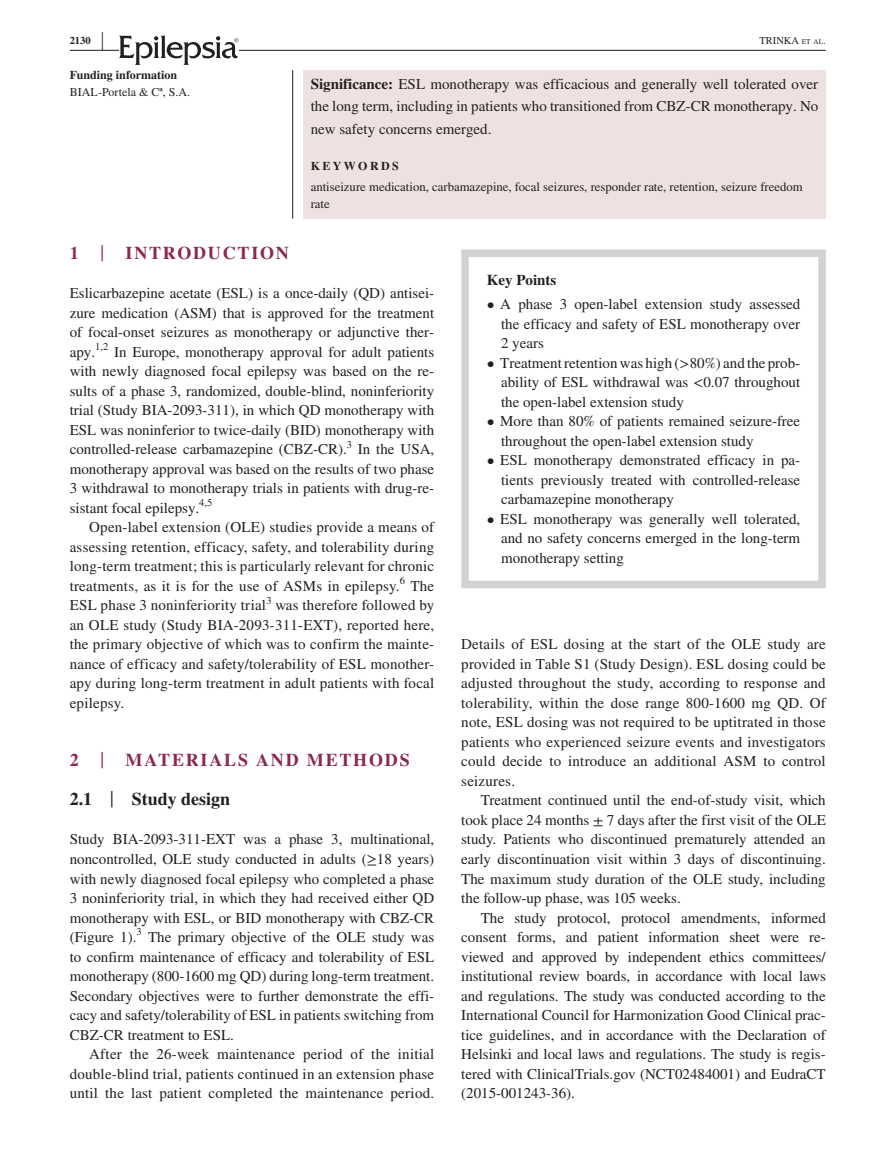
<style>
.page{position:relative;width:893px;height:1174px;background:#fff}
.page>*{position:absolute;margin:0;border:0;box-sizing:border-box;transform-origin:0 0}
.t1{font:700 25.95px "STIX";color:#231f20;scale:.36 1}
.t2{font:700 18px/39px "STIX";letter-spacing:.1em;color:#8c284e}
.t3{font:15px/19.5px "STIX";color:#231f20;text-align:justify}
.t4{font:700 15px "STIX";color:#231f20}
.t5{font:12.75px/17.2px "STIX";color:#231f20}
.t6{font:12px "STIX";color:#231f20}
.t7{font:700 12px "STIX";color:#231f20}
.t8{font:700 12px "STIX";letter-spacing:.2em;color:#231f20}
.t9{font:10.5px "STIX";color:#231f20}
.t10{font:10.5px "STIX";color:#231f20}
.t11{font:700 10.5px "STIX";color:#231f20}
.s1{font-size:7.35px}
.s2{font-weight:700}
.s3{font-weight:400;font-size:23.7px}
.s4{color:#231f20}
.s5{font-weight:400;font-size:23.7px;color:#231f20}
</style>
<div class="page">
<hr style="left:70px;top:50px;width:756px;height:1px;background:#231f20">
<svg style="left:119px;top:35px;width:120px;height:30px"></svg>
<div style="left:303px;top:70px;width:523px;height:149px;background:#eee1e1"></div>
<hr style="left:292px;top:70px;width:1px;height:149px;background:#231f20">
<div style="left:461px;top:249px;width:365px;height:339px;border:8px solid #d1d2d4"></div>
<p class="t11" style="left:70px;top:34px;width:22px">2130</p>
<h1 class="t1" style="left:102px;top:26px;width:7px">|</h1>
<p class="t9" style="left:759px;top:33px;width:68px">TRINKA <span class="s1">et al</span>.</p>
<p class="t7" style="left:70px;top:68px;width:109px">Funding information</p>
<p class="t6" style="left:70px;top:83px;width:122px">BIAL-Portela &amp; Cª, S.A.</p>
<p class="t3" style="left:311px;top:74px;width:509px;line-height:22.5px"><span class="s2">Significance:</span> ESL monotherapy was efficacious and generally well tolerated over the long term, including in patients who transitioned from CBZ-CR monotherapy. No new safety concerns emerged.</p>
<p class="t8" style="left:311px;top:159px;width:90px">KEYWORDS</p>
<p class="t5" style="left:311px;top:179px;width:494px">antiseizure medication, carbamazepine, focal seizures, responder rate, retention, seizure freedom rate</p>
<p class="t2" style="left:70px;top:233px;width:221px">1 <span class="s3">|</span> INTRODUCTION</p>
<p class="t3" style="left:70px;top:284px;width:366px">Eslicarbazepine acetate (ESL) is a once-daily (QD) antisei&shy;zure medication (ASM) that is approved for the treatment of focal-onset seizures as monotherapy or adjunctive ther&shy;apy.</p>
<p class="t10" style="left:95px;top:339px;width:15px">1,2</p>
<p class="t3" style="left:70px;top:343px;width:366px;text-indent:44px">In Europe, monotherapy approval for adult patients with newly diagnosed focal epilepsy was based on the re&shy;sults of a phase 3, randomized, double-blind, noninferiority trial (Study BIA-2093-311), in which QD monotherapy with ESL was noninferior to twice-daily (BID) monotherapy with controlled-release carbamazepine (CBZ-CR).</p>
<p class="t10" style="left:347px;top:437px;width:7px">3</p>
<p class="t3" style="left:70px;top:440px;width:366px;text-indent:288px">In the USA, monotherapy approval was based on the results of two phase 3 withdrawal to monotherapy trials in patients with drug-re&shy;sistant focal epilepsy.</p>
<p class="t10" style="left:199px;top:495px;width:15px">4,5</p>
<p class="t3" style="left:70px;top:518px;width:366px;text-indent:20px">Open-label extension (OLE) studies provide a means of assessing retention, efficacy, safety, and tolerability during long-term treatment; this is particularly relevant for chronic treatments, as it is for the use of ASMs in epilepsy.</p>
<p class="t10" style="left:400px;top:573px;width:7px">6</p>
<p class="t3" style="left:410px;top:577px;width:25px">The</p>
<p class="t3" style="left:70px;top:596px;width:198px">ESL phase 3 noninferiority trial</p>
<p class="t10" style="left:266px;top:593px;width:7px">3</p>
<p class="t3" style="left:70px;top:596px;width:366px;text-indent:206px">was therefore followed by an OLE study (Study BIA-2093-311-EXT), reported here, the primary objective of which was to confirm the mainte&shy;nance of efficacy and safety/tolerability of ESL monother&shy;apy during long-term treatment in adult patients with focal epilepsy.</p>
<p class="t2" style="left:70px;top:740px;width:341px">2 <span class="s3">|</span> MATERIALS AND METHODS<br><span class="s4">2.1</span> <span class="s5">|</span> <span class="s4">Study design</span></p>
<p class="t3" style="left:70px;top:830px;width:366px">Study BIA-2093-311-EXT was a phase 3, multinational, noncontrolled, OLE study conducted in adults (≥18 years) with newly diagnosed focal epilepsy who completed a phase 3 noninferiority trial, in which they had received either QD monotherapy with ESL, or BID monotherapy with CBZ-CR (Figure 1).</p>
<p class="t10" style="left:136px;top:924px;width:7px">3</p>
<p class="t3" style="left:70px;top:928px;width:366px;text-indent:78px">The primary objective of the OLE study was to confirm maintenance of efficacy and tolerability of ESL monotherapy (800-1600 mg QD) during long-term treatment.<br>Secondary objectives were to further demonstrate the effi&shy;cacy and safety/tolerability of ESL in patients switching from CBZ-CR treatment to ESL.</p>
<p class="t3" style="left:70px;top:1045px;width:366px;text-indent:20px">After the 26-week maintenance period of the initial double-blind trial, patients continued in an extension phase until the last patient completed the maintenance period.</p>
<p class="t4" style="left:487px;top:271px;width:71px">Key Points</p>
<p class="t3" style="left:501px;top:295px;width:301px;text-indent:-14px">• A phase 3 open-label extension study assessed the efficacy and safety of ESL monotherapy over 2 years</p>
<p class="t3" style="left:501px;top:354px;width:301px;text-indent:-14px">• Treatment retention was high (&gt;80%) and the prob&shy;ability of ESL withdrawal was &lt;0.07 throughout the open-label extension study</p>
<p class="t3" style="left:501px;top:412px;width:301px;text-indent:-14px">• More than 80% of patients remained seizure-free throughout the open-label extension study</p>
<p class="t3" style="left:501px;top:451px;width:301px;text-indent:-14px">• ESL monotherapy demonstrated efficacy in pa&shy;tients previously treated with controlled-release carbamazepine monotherapy</p>
<p class="t3" style="left:501px;top:510px;width:301px;text-indent:-14px">• ESL monotherapy was generally well tolerated, and no safety concerns emerged in the long-term monotherapy setting</p>
<p class="t3" style="left:461px;top:635px;width:366px">Details of ESL dosing at the start of the OLE study are provided in Table S1 (Study Design). ESL dosing could be adjusted throughout the study, according to response and tolerability, within the dose range 800-1600 mg QD. Of note, ESL dosing was not required to be uptitrated in those patients who experienced seizure events and investigators could decide to introduce an additional ASM to control seizures.</p>
<p class="t3" style="left:461px;top:791px;width:366px;text-indent:20px">Treatment continued until the end-of-study visit, which took place 24 months ± 7 days after the first visit of the OLE study. Patients who discontinued prematurely attended an early discontinuation visit within 3 days of discontinuing.<br>The maximum study duration of the OLE study, including the follow-up phase, was 105 weeks.</p>
<p class="t3" style="left:461px;top:908px;width:366px;text-indent:20px">The study protocol, protocol amendments, informed consent forms, and patient information sheet were re&shy;viewed and approved by independent ethics committees/ institutional review boards, in accordance with local laws and regulations. The study was conducted according to the International Council for Harmonization Good Clinical prac&shy;tice guidelines, and in accordance with the Declaration of Helsinki and local laws and regulations. The study is regis&shy;tered with ClinicalTrials.gov (NCT02484001) and EudraCT (2015-001243-36).</p>
</div>
